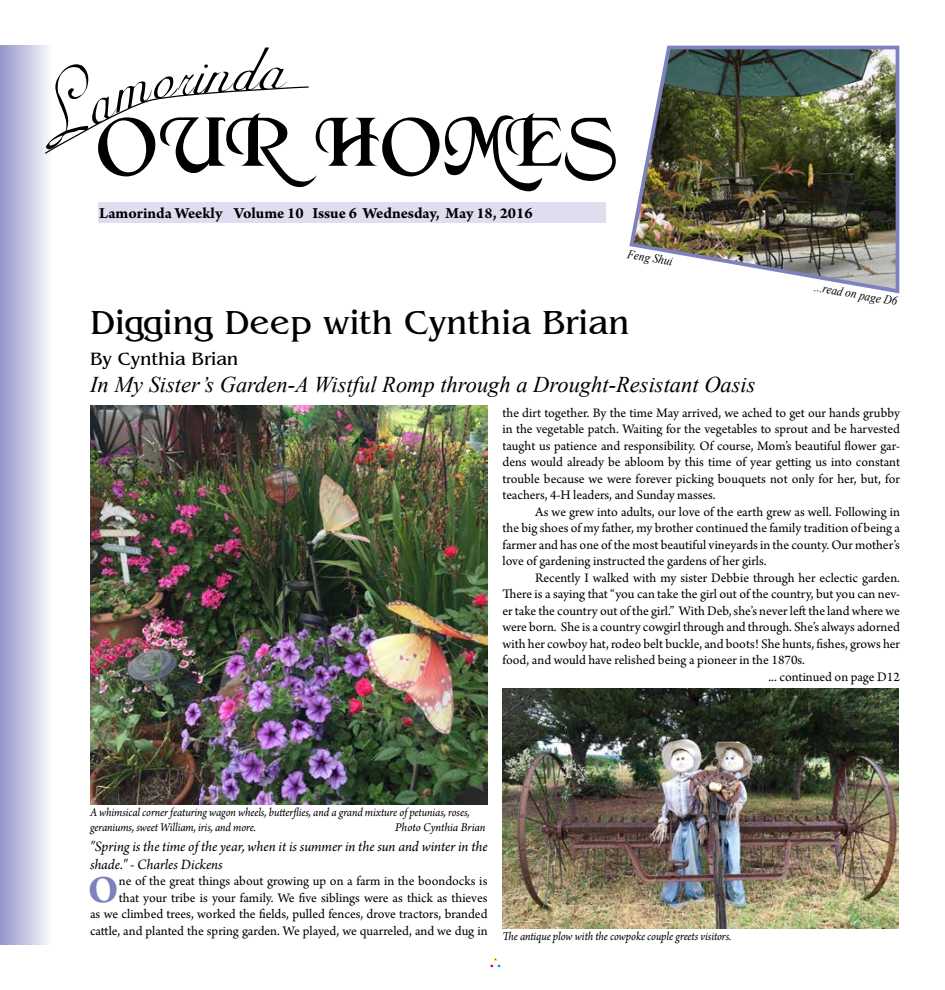
<style>
.page{position:relative;width:945px;height:990px;background:#fff}
.page>*{position:absolute;margin:0;border:0;box-sizing:border-box;transform-origin:0 0}
.t1{font:76.25px "Merced";color:#000;scale:.95 1}
.t2{font:700 40.88px "Arno Pro";color:#7e81be}
.t3{font:35px "Benguiat";color:#000}
.t4{font:italic 22.5px "Times New Roman";color:#000}
.t5{font:18.75px "Benguiat";color:#000}
.t6{font:700 16.25px "Arno Pro";letter-spacing:-.005em;color:#000}
.t7{font:italic 15px/18px "Arno Pro";letter-spacing:-.005em;color:#000}
.t8{font:13.75px/16.5px "Arno Pro";color:#000;text-align:justify}
.t9{font:italic 12.5px/15px "Arno Pro";letter-spacing:-.01em;color:#000;scale:.94 1}
.t10{font:italic 12.5px "Times New Roman";color:#000;scale:.9 1}
.t11{font:italic 12.5px "Arno Pro";letter-spacing:-.01em;color:#000}
</style>
<div class="page">
<div style="left:490px;top:958px;width:11px;height:10px;border:1px solid #fff"></div>
<div style="left:98px;top:202px;width:508px;height:21px;background:#dedef0"></div>
<img style="left:629px;top:45px;width:271px;height:249px">
<div style="left:0;top:45px;width:52px;height:900px;background:linear-gradient(to right,#9395c9,#f9f9fc)"></div>
<img style="left:90px;top:405px;width:397px;height:399px">
<img style="left:502px;top:688px;width:396px;height:241px">
<svg style="left:17px;top:47px;width:292px;height:108px"></svg>
<h1 class="t1" style="left:98px;top:96px;width:551px">OUR HOMES</h1>
<p class="t6" style="left:99px;top:204px;width:435px">Lamorinda Weekly Volume 10 Issue 6 Wednesday, May 18, 2016</p>
<p class="t10" style="left:629px;top:245px;width:53px;rotate:10deg">Feng Shui</p>
<h3 class="t3" style="left:90px;top:304px;width:541px">Digging Deep with Cynthia Brian</h3>
<h3 class="t5" style="left:90px;top:350px;width:150px">By Cynthia Brian</h3>
<h3 class="t4" style="left:90px;top:369px;width:667px">In My Sister’s Garden-A Wistful Romp through a Drought-Resistant Oasis</h3>
<p class="t10" style="left:816px;top:278px;width:95px;rotate:10deg">...read on page D6</p>
<p class="t8" style="left:503px;top:405px;width:399px">the dirt together. By the time May arrived, we ached to get our hands grubby in the vegetable patch. Waiting for the vegetables to sprout and be harvested taught us patience and responsibility. Of course, Mom’s beautiful flower gar&shy;dens would already be abloom by this time of year getting us into constant trouble because we were forever picking bouquets not only for her, but, for teachers, 4-H leaders, and Sunday masses.</p>
<p class="t8" style="left:503px;top:504px;width:399px;text-indent:33px">As we grew into adults, our love of the earth grew as well. Following in the big shoes of my father, my brother continued the family tradition of being a farmer and has one of the most beautiful vineyards in the county. Our mother’s love of gardening instructed the gardens of her girls.</p>
<p class="t8" style="left:535px;top:570px;width:366px">Recently I walked with my sister Debbie through her eclectic garden.</p>
<p class="t8" style="left:503px;top:586px;width:399px">There is a saying that “you can take the girl out of the country, but you can nev-</p>
<p class="t8" style="left:503px;top:603px;width:399px">er take the country out of the girl.” With Deb, she’s never left the land where we</p>
<p class="t8" style="left:503px;top:619px;width:399px">were born. She is a country cowgirl through and through. She’s always adorned</p>
<p class="t8" style="left:503px;top:636px;width:399px">with her cowboy hat, rodeo belt buckle, and boots! She hunts, fishes, grows her</p>
<p class="t8" style="left:503px;top:652px;width:304px">food, and would have relished being a pioneer in the 1870s.</p>
<p class="t8" style="left:769px;top:669px;width:133px">... continued on page D12</p>
<p class="t9" style="left:90px;top:805px;width:406px">A whimsical corner featuring wagon wheels, butterflies, and a grand mixture of petunias, roses, geraniums, sweet William, iris, and more.</p>
<p class="t11" style="left:395px;top:820px;width:92px">Photo Cynthia Brian</p>
<p class="t7" style="left:90px;top:838px;width:399px">"Spring is the time of the year, when it is summer in the sun and winter in the shade." - Charles Dickens</p>
<h2 class="t2" style="left:88px;top:866px;width:32px">O</h2>
<p class="t8" style="left:90px;top:874px;width:399px;text-align:right">ne of the great things about growing up on a farm in the boondocks is<br>that your tribe is your family. We five siblings were as thick as thieves<br>as we climbed trees, worked the fields, pulled fences, drove tractors, branded cattle, and planted the spring garden. We played, we quarreled, and we dug in</p>
<p class="t9" style="left:502px;top:930px;width:245px">The antique plow with the cowpoke couple greets visitors.</p>
</div>
